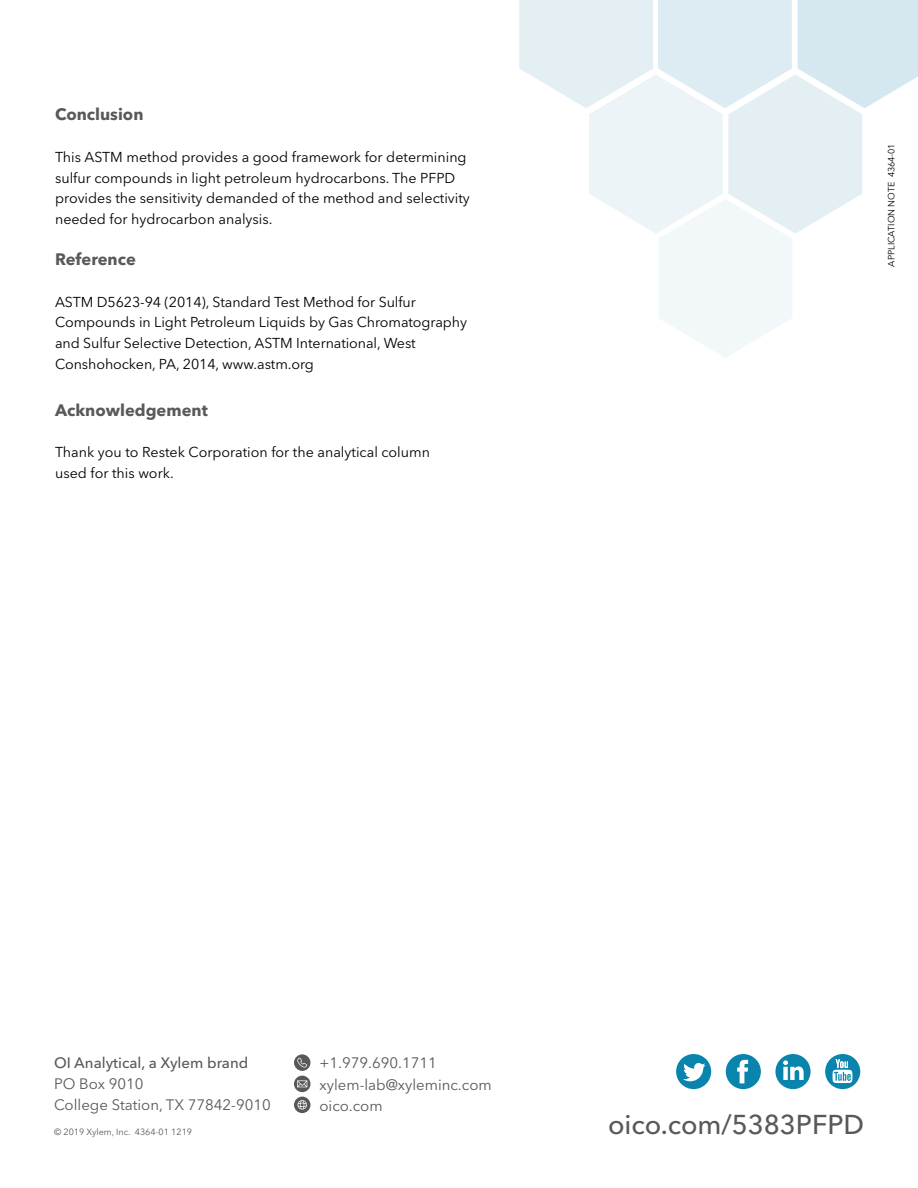
<style>
.page{position:relative;width:918px;height:1188px;background:#fff}
.page>*{position:absolute;margin:0;border:0;box-sizing:border-box;transform-origin:0 0}
.background_copy{font:500 27.15px "Avenir Next LT Pro";letter-spacing:-.005em;color:#58595b}
.t1{font:700 16.5px "Avenir Next LT Pro";color:#58595b}
.address{font:15px "Avenir Next LT Pro";color:#58595b}
.address-2{font:500 15px "Avenir Next LT Pro";color:#58595b}
.List_Paragraph{font:14.25px/20.7px "Avenir Next LT Pro";color:#000}
.legal_copy{font:9px "Avenir Next LT Pro";color:#58595b}
.t2{font:9px "Avenir Next LT Pro";color:#000}
</style>
<div class="page">
<div style="left:676px;top:1054px;width:35px;height:35px;background:#0985ad;border-radius:50%"></div>
<svg style="left:683px;top:1063px;width:23px;height:19px"></svg>
<div style="left:726px;top:1054px;width:35px;height:35px;background:#0985ad;border-radius:50%"></div>
<svg style="left:737px;top:1060px;width:12px;height:24px"></svg>
<div style="left:775px;top:1054px;width:36px;height:35px;background:#0985ad;border-radius:50%"></div>
<svg style="left:783px;top:1060px;width:21px;height:20px"></svg>
<div style="left:825px;top:1054px;width:35px;height:35px;background:#0985ad;border-radius:50%"></div>
<svg style="left:833px;top:1059px;width:20px;height:25px"></svg>
<svg style="left:294px;top:1076px;width:16px;height:16px"></svg>
<svg style="left:297px;top:1080px;width:10px;height:7px"></svg>
<div style="left:294px;top:1097px;width:16px;height:16px;background:#58585a;border-radius:50%"></div>
<svg style="left:298px;top:1100px;width:9px;height:10px"></svg>
<div style="left:294px;top:1054px;width:16px;height:17px;background:#58585a;border-radius:50%"></div>
<svg style="left:297px;top:1058px;width:10px;height:10px"></svg>
<svg style="left:519px;top:0;width:399px;height:358px"></svg>
<p class="t1" style="left:55px;top:105px;width:90px">Conclusion</p>
<p class="List_Paragraph" style="left:55px;top:147px;width:416px">This ASTM method provides a good framework for determining sulfur compounds in light petroleum hydrocarbons. The PFPD provides the sensitivity demanded of the method and selectivity needed for hydrocarbon analysis.</p>
<p class="t1" style="left:55px;top:249px;width:82px">Reference</p>
<p class="List_Paragraph" style="left:55px;top:291px;width:414px">ASTM D5623-94 (2014), Standard Test Method for Sulfur Compounds in Light Petroleum Liquids by Gas Chromatography and Sulfur Selective Detection, ASTM International, West Conshohocken, PA, 2014, www.astm.org</p>
<p class="t1" style="left:55px;top:400px;width:154px">Acknowledgement</p>
<p class="List_Paragraph" style="left:55px;top:442px;width:376px">Thank you to Restek Corporation for the analytical column used for this work.</p>
<p class="t2" style="left:886px;top:267px;width:125px;rotate:-90deg">APPLICATION NOTE 4364-01</p>
<p class="address-2" style="left:54px;top:1053px;width:196px">OI Analytical, a Xylem brand</p>
<p class="address" style="left:54px;top:1074px;width:91px">PO Box 9010</p>
<p class="address" style="left:54px;top:1095px;width:218px">College Station, TX 77842-9010</p>
<p class="legal_copy" style="left:54px;top:1126px;width:140px">© 2019 Xylem, Inc. 4364-01 1219</p>
<p class="address" style="left:320px;top:1054px;width:119px">+1.979.690.1711</p>
<p class="address" style="left:320px;top:1075px;width:174px">xylem-lab@xyleminc.com</p>
<p class="address" style="left:320px;top:1096px;width:65px">oico.com</p>
<p class="background_copy" style="left:608px;top:1108px;width:257px">oico.com/5383PFPD</p>
</div>
